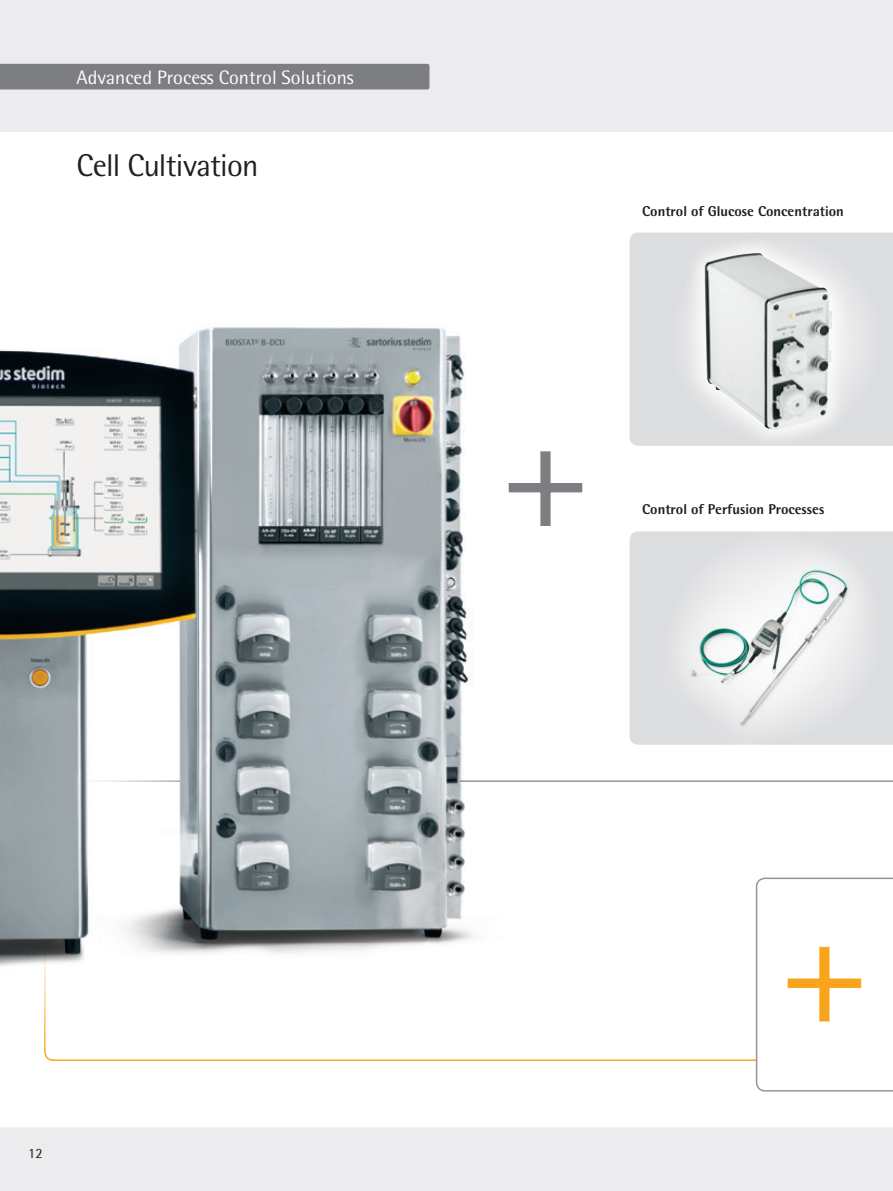
<style>
.page{position:relative;width:893px;height:1191px;background:#fff}
.page>*{position:absolute;margin:0;border:0;box-sizing:border-box;transform-origin:0 0}
.t1{font:31.5px "Sartorius Rotis Sans 2013";letter-spacing:-.025em;color:#231f20}
.t2{font:19.5px "Sartorius Rotis Sans 2013";color:#fff}
.t3{font:800 14.25px "Sartorius Rotis Sans 2013";color:#231f20}
.t4{font:14.25px "Sartorius Rotis Sans 2013";color:#231f20}
</style>
<div class="page">
<svg style="left:44px;top:886px;width:712px;height:175px"></svg>
<div style="left:630px;top:232px;width:263px;height:214px;background:#dcdddf"></div>
<div style="left:630px;top:531px;width:15px;height:213px;background:#dcdddf"></div>
<img style="left:0;top:634px;width:517px;height:359px">
<img style="left:0;top:327px;width:467px;height:626px">
<div style="left:0;top:0;width:893px;height:132px;background:#ececee"></div>
<div style="left:0;top:1127px;width:893px;height:64px;background:#ececee"></div>
<div style="left:0;top:64px;width:429px;height:25px;background:#7c7e81"></div>
<svg style="left:508px;top:451px;width:75px;height:75px"></svg>
<svg style="left:756px;top:877px;width:137px;height:214px"></svg>
<div style="left:668px;top:234px;width:215px;height:210px;background:#e0e1e2;border-radius:50%"></div>
<div style="left:682px;top:238px;width:172px;height:212px;background:#fff;opacity:.9"></div>
<img style="left:704px;top:253px;width:128px;height:176px">
<div style="left:645px;top:524px;width:248px;height:245px;background:#fff;opacity:.9"></div>
<img style="left:691px;top:573px;width:115px;height:102px">
<h2 class="t2" style="left:77px;top:66px;width:279px">Advanced Process Control Solutions</h2>
<h1 class="t1" style="left:77px;top:147px;width:184px">Cell Cultivation</h1>
<p class="t4" style="left:28px;top:1144px;width:16px">12</p>
<p class="t3" style="left:642px;top:202px;width:203px">Control of Glucose Concentration</p>
<p class="t3" style="left:642px;top:500px;width:184px">Control of Perfusion Processes</p>
</div>
